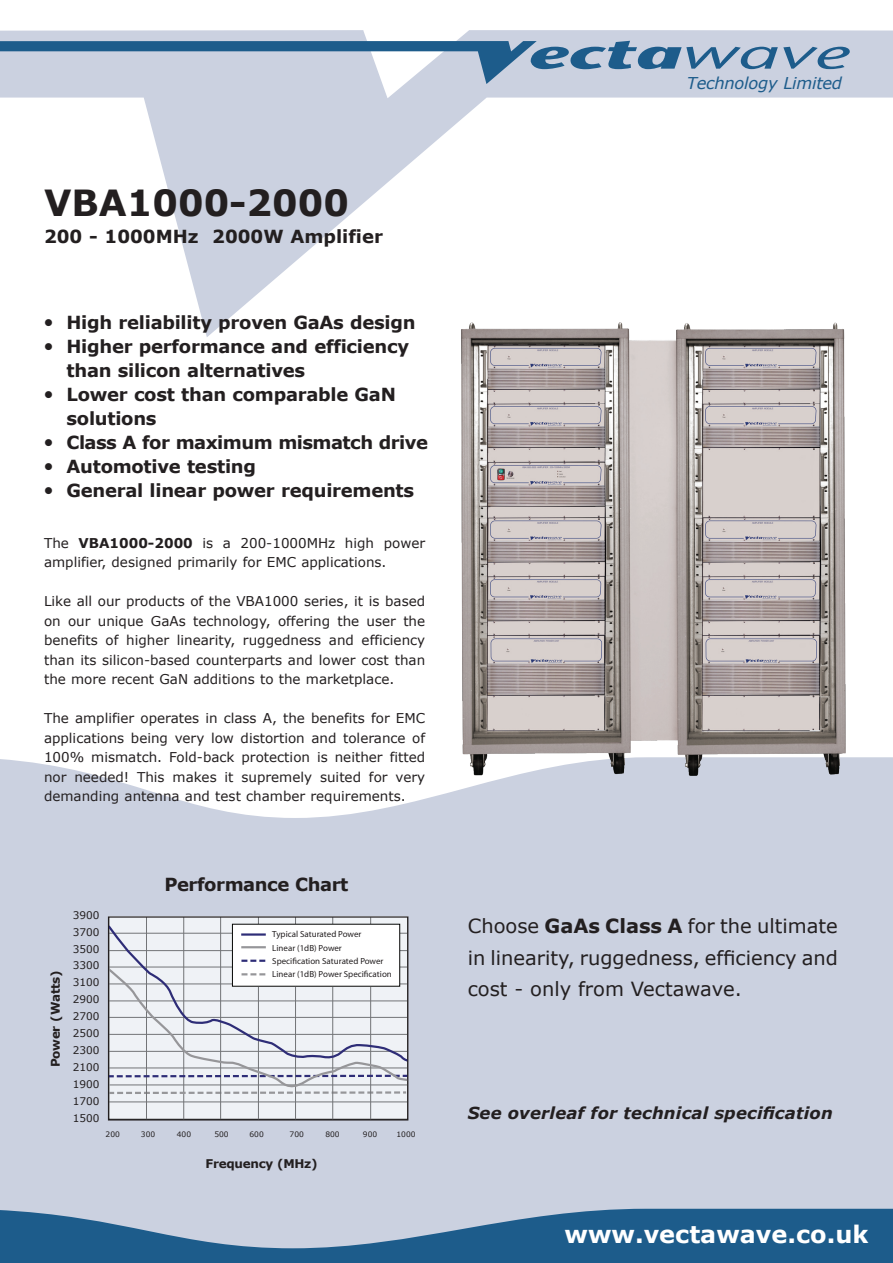
<style>
.page{position:relative;width:893px;height:1263px;background:#fff}
.page>*{position:absolute;margin:0;border:0;box-sizing:border-box;transform-origin:0 0}
.t1{font:700 36px "Verdana";color:#231f20}
.t2{font:700 24px "Verdana";color:#fff}
.t3{font:19.5px/31.5px "Verdana";color:#231f20;text-align:justify}
.t4{font:700 18px/24px "Verdana";letter-spacing:-.015em;color:#231f20}
.t5{font:italic 700 16.5px "Verdana";letter-spacing:.01em;color:#231f20}
.t6{font:italic 16.35px "Verdana";letter-spacing:-.015em;color:#1d5c8b}
.t7{font:italic 15.75px "Verdana";letter-spacing:-.015em;color:#1d5c8b}
.t8{font:13.5px/19.5px "Verdana";color:#231f20;text-align:justify}
.t9{font:700 12px "Verdana";letter-spacing:-.025em;color:#231f20}
.t10{font:10.5px/17px "Verdana";color:#231f20;text-align:justify}
.t11{font:8.85px/13.4px "Myriad Pro";color:#231f20}
.t12{font:7.5px "Verdana";color:#231f20}
.s1{font-weight:700}
</style>
<div class="page">
<svg style="left:0;top:30px;width:893px;height:307px"></svg>
<div style="left:0;top:757px;width:893px;height:452px;background:#cbd1e0"></div>
<svg style="left:0;top:1209px;width:893px;height:54px;background:#4b7ba1"></svg>
<img style="left:445px;top:308px;width:420px;height:478px">
<div style="left:108px;top:916px;width:300px;height:204px;background:#eff2f6"></div>
<hr style="left:183px;top:917px;width:1px;height:203px;background:#727477">
<hr style="left:258px;top:917px;width:1px;height:203px;background:#727477">
<hr style="left:146px;top:917px;width:1px;height:202px;background:#727477">
<hr style="left:332px;top:917px;width:1px;height:203px;background:#727477">
<hr style="left:370px;top:918px;width:1px;height:202px;background:#727477">
<hr style="left:295px;top:917px;width:1px;height:203px;background:#727477">
<hr style="left:220px;top:917px;width:1px;height:202px;background:#727477">
<hr style="left:109px;top:1102px;width:298px;height:1px;background:#727477">
<svg style="left:110px;top:925px;width:296px;height:170px"></svg>
<div style="left:108px;top:916px;width:300px;height:204px;border:1px solid #231f20"></div>
<svg style="left:0;top:41px;width:850px;height:43px;background:#a0b4cb"></svg>
<h1 class="t1" style="left:44px;top:178px;width:306px">VBA1000-2000</h1>
<h3 class="t4" style="left:44px;top:224px;width:340px">200 - 1000MHz 2000W Amplifier</h3>
<h3 class="t4" style="left:44px;top:310px;width:373px">● High reliability proven GaAs design</h3>
<h3 class="t4" style="left:67px;top:334px;width:344px;text-indent:-22px">● Higher performance and efficiency than silicon alternatives</h3>
<h3 class="t4" style="left:67px;top:382px;width:331px;text-indent:-22px">● Lower cost than comparable GaN solutions</h3>
<h3 class="t4" style="left:44px;top:430px;width:385px">● Class A for maximum mismatch drive</h3>
<h3 class="t4" style="left:44px;top:454px;width:213px">● Automotive testing</h3>
<h3 class="t4" style="left:44px;top:478px;width:372px">● General linear power requirements</h3>
<p class="t8" style="left:44px;top:533px;width:383px">The <span class="s1">VBA1000-2000</span> is a 200-1000MHz high power amplifier, designed primarily for EMC applications.</p>
<p class="t8" style="left:44px;top:591px;width:383px">Like all our products of the VBA1000 series, it is based on our unique GaAs technology, offering the user the benefits of higher linearity, ruggedness and efficiency than its silicon-based counterparts and lower cost than the more recent GaN additions to the marketplace.</p>
<p class="t8" style="left:44px;top:708px;width:383px">The amplifier operates in class A, the benefits for EMC applications being very low distortion and tolerance of 100% mismatch. Fold-back protection is neither fitted nor needed! This makes it supremely suited for very demanding antenna and test chamber requirements.</p>
<h3 class="t4" style="left:164px;top:872px;width:185px">Performance Chart</h3>
<p class="t6" style="left:687px;top:72px;width:157px">Technology Limited</p>
<p class="t7" style="left:690px;top:74px;width:152px">Technology Limited</p>
<p class="t9" style="left:47px;top:1067px;width:98px;rotate:-90deg">Power (Watts)</p>
<p class="t10" style="left:73px;top:906px;width:28px">3900<br>3700<br>3500<br>3300<br>3100<br>2900<br>2700<br>2500<br>2300<br>2100<br>1900<br>1700<br>1500</p>
<h3 class="t3" style="left:468px;top:910px;width:372px">Choose <span class="s1">GaAs Class A</span> for the ultimate in linearity, ruggedness, efficiency and cost - only from Vectawave.</h3>
<p class="t11" style="left:272px;top:927px;width:121px">Typical Saturated Power<br>Linear (1dB) Power<br>Specification Saturated Power<br>Linear (1dB) Power Specification</p>
<p class="t5" style="left:468px;top:1101px;width:366px">See overleaf for technical specification</p>
<p class="t12" style="left:106px;top:1129px;width:16px">200</p>
<p class="t12" style="left:141px;top:1129px;width:16px">300</p>
<p class="t12" style="left:177px;top:1129px;width:16px">400</p>
<p class="t12" style="left:214px;top:1129px;width:16px">500</p>
<p class="t12" style="left:249px;top:1129px;width:16px">600</p>
<p class="t12" style="left:290px;top:1129px;width:16px">700</p>
<p class="t12" style="left:325px;top:1129px;width:16px">800</p>
<p class="t12" style="left:363px;top:1129px;width:16px">900</p>
<p class="t12" style="left:396px;top:1129px;width:21px">1000</p>
<p class="t9" style="left:206px;top:1155px;width:113px">Frequency (MHz)</p>
<h2 class="t2" style="left:564px;top:1217px;width:305px">www.vectawave.co.uk</h2>
</div>
